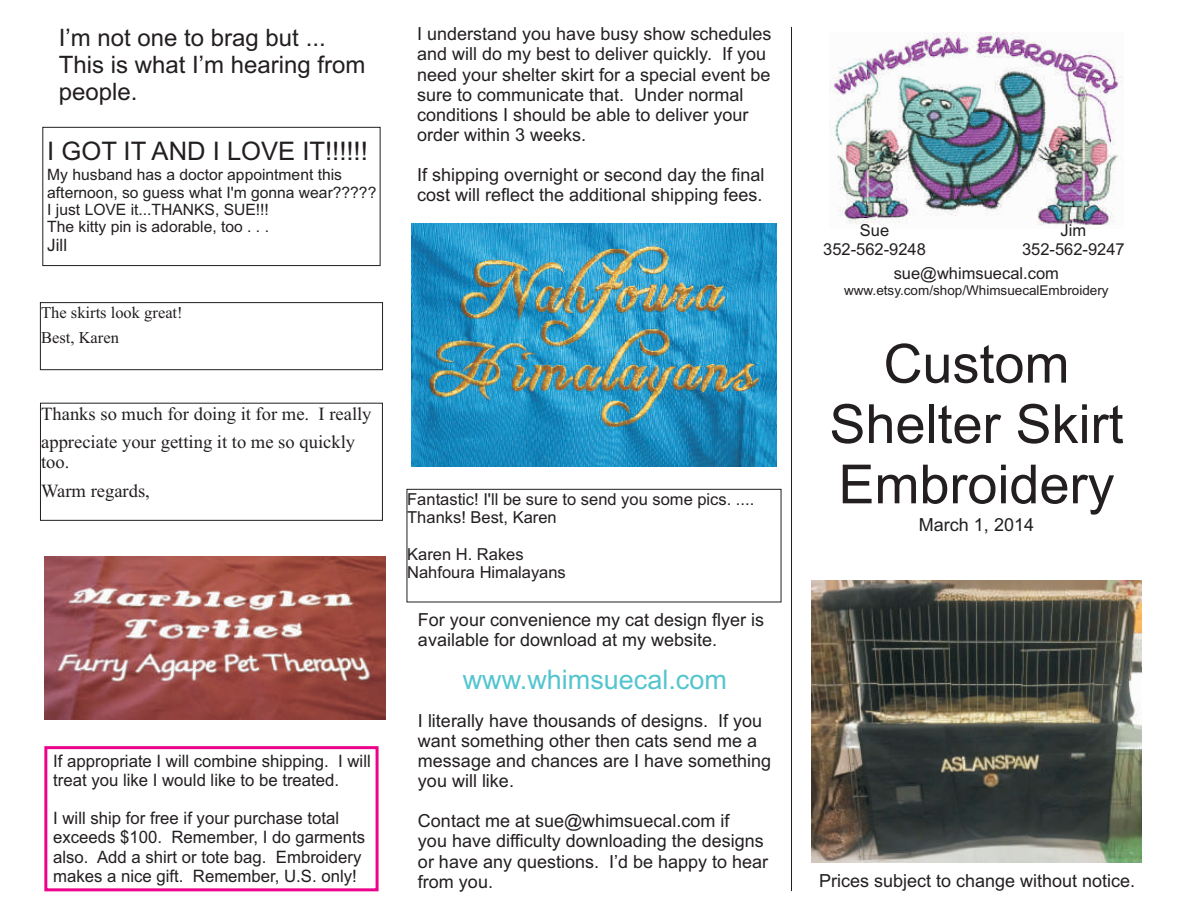
<style>
.page{position:relative;width:1188px;height:918px;background:#fff}
.page>*{position:absolute;margin:0;border:0;box-sizing:border-box;transform-origin:0 0}
.t1{font:54px/60.3px "Arial";color:#231f20;text-align:center}
.t2{font:27px "Arial";color:#54c5cf}
.t3{font:25.65px "Arial";color:#231f20}
.t4{font:24px/26.8px "Arial";color:#231f20}
.t5{font:18.6px/28.3px "Times New Roman";color:#231f20}
.t6{font:18px/20.1px "Arial";color:#231f20}
.t7{font:17.1px/19px "Arial";color:#231f20}
.t8{font:16.5px/18.5px "Arial";color:#231f20;text-align:center}
.t9{font:16.5px/25.2px "Times New Roman";color:#231f20}
.t10{font:15.6px/17.5px "Arial";color:#231f20}
.t11{font:13.5px "Arial";color:#231f20}
</style>
<div class="page">
<img style="left:829px;top:33px;width:295px;height:192px">
<img style="left:811px;top:580px;width:331px;height:282px">
<img style="left:412px;top:223px;width:364px;height:243px">
<div style="left:407px;top:489px;width:374px;height:113px;border:1px solid #231f20"></div>
<img style="left:44px;top:556px;width:342px;height:164px">
<div style="left:44px;top:746px;width:335px;height:145px;border:3px solid #ed028c"></div>
<div style="left:40px;top:403px;width:343px;height:118px;border:1px solid #231f20"></div>
<div style="left:40px;top:302px;width:343px;height:68px;border:1px solid #231f20"></div>
<div style="left:42px;top:127px;width:339px;height:139px;border:1px solid #231f20"></div>
<hr style="left:791px;top:27px;width:1px;height:864px;background:#231f20">
<h3 class="t4" style="left:59px;top:26px;width:308px">I’m not one to brag but ...<br>This is what I’m hearing from people.</h3>
<h3 class="t3" style="left:47px;top:142px;width:322px">I GOT IT AND I LOVE IT!!!!!!</h3>
<p class="t10" style="left:47px;top:167px;width:331px">My husband has a doctor appointment this afternoon, so guess what I'm gonna wear?????<br>I just LOVE it...THANKS, SUE!!!<br>The kitty pin is adorable, too . . .</p>
<p class="t7" style="left:47px;top:237px;width:21px">Jill</p>
<p class="t9" style="left:41px;top:301px;width:143px">The skirts look great!<br>Best, Karen</p>
<p class="t5" style="left:41px;top:401px;width:332px">Thanks so much for doing it for me. I really appreciate your getting it to me so quickly</p>
<p class="t5" style="left:41px;top:450px;width:110px">too.<br>Warm regards,</p>
<p class="t7" style="left:53px;top:753px;width:319px">If appropriate I will combine shipping. I will treat you like I would like to be treated.</p>
<p class="t7" style="left:53px;top:810px;width:314px">I will ship for free if your purchase total exceeds $100. Remember, I do garments also. Add a shirt or tote bag. Embroidery makes a nice gift. Remember, U.S. only!</p>
<p class="t6" style="left:417px;top:26px;width:356px">I understand you have busy show schedules and will do my best to deliver quickly. If you need your shelter skirt for a special event be sure to communicate that. Under normal conditions I should be able to deliver your order within 3 weeks.</p>
<p class="t6" style="left:417px;top:166px;width:349px">If shipping overnight or second day the final cost will reflect the additional shipping fees.</p>
<p class="t8" style="left:407px;top:491px;width:349px;text-align:left">Fantastic! I'll be sure to send you some pics. ....<br>Thanks! Best, Karen</p>
<p class="t8" style="left:407px;top:546px;width:160px;text-align:left">Karen H. Rakes<br>Nahfoura Himalayans</p>
<p class="t6" style="left:418px;top:612px;width:348px">For your convenience my cat design flyer is available for download at my website.</p>
<h2 class="t2" style="left:463px;top:669px;width:266px">www.whimsuecal.com</h2>
<p class="t6" style="left:418px;top:712px;width:355px">I literally have thousands of designs. If you want something other then cats send me a message and chances are I have something you will like.</p>
<p class="t6" style="left:418px;top:813px;width:352px">Contact me at sue@whimsuecal.com if<br>you have difficulty downloading the designs or have any questions. I’d be happy to hear from you.</p>
<p class="t8" style="left:823px;top:223px;width:104px">Sue<br>352-562-9248</p>
<p class="t8" style="left:894px;top:265px;width:167px">sue@whimsuecal.com</p>
<p class="t11" style="left:844px;top:285px;width:266px">www.etsy.com/shop/WhimsuecalEmbroidery</p>
<p class="t8" style="left:1022px;top:223px;width:104px">Jim<br>352-562-9247</p>
<h1 class="t1" style="left:829px;top:339px;width:296px">Custom<br>Shelter Skirt<br>Embroidery</h1>
<p class="t6" style="left:919px;top:516px;width:117px">March 1, 2014</p>
<p class="t6" style="left:819px;top:872px;width:318px">Prices subject to change without notice.</p>
</div>
